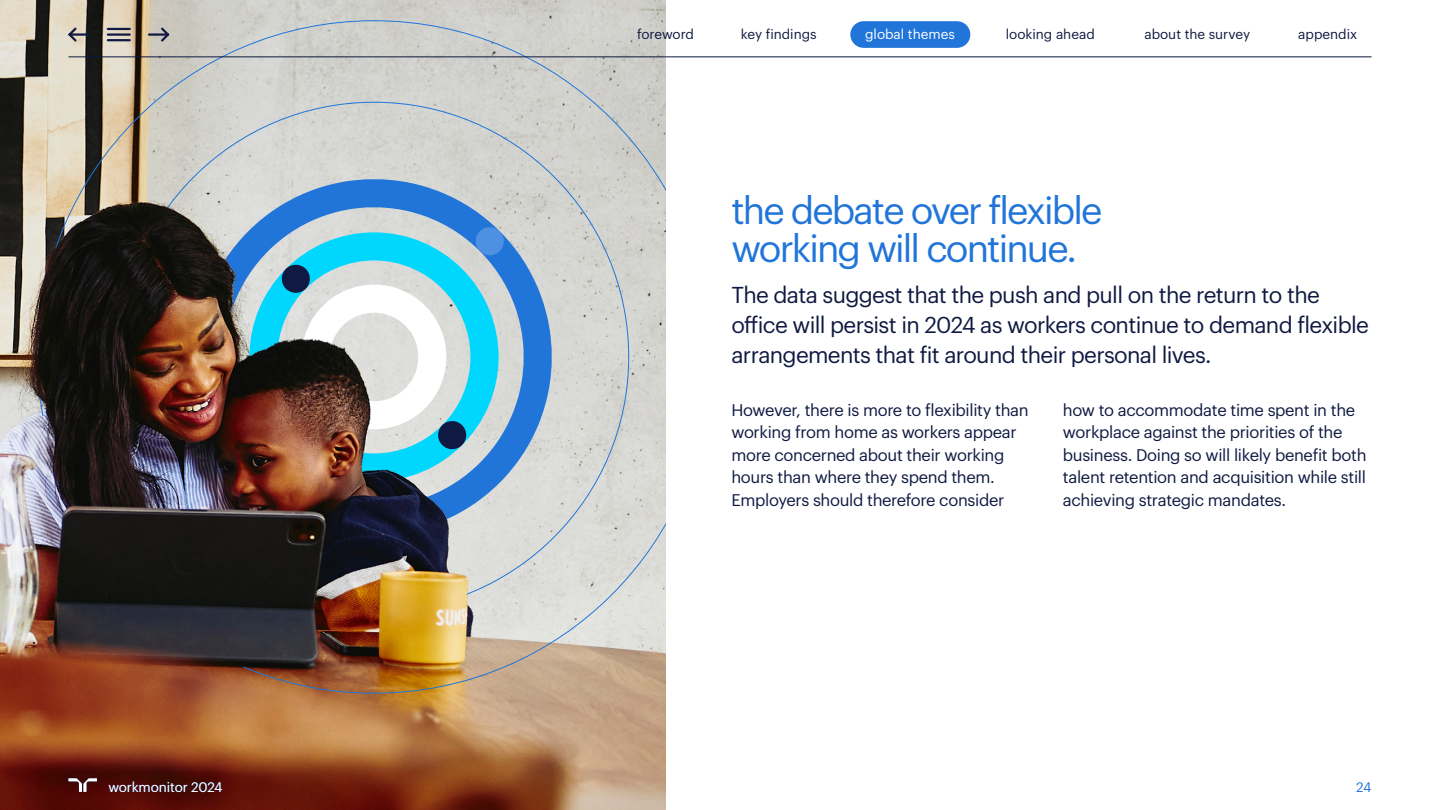
<style>
.page{position:relative;width:1440px;height:810px;background:#fff}
.page>*{position:absolute;margin:0;border:0;box-sizing:border-box;transform-origin:0 0}
.RS_WM_SubHead_Span{font:37.5px/37.5px "Graphik";letter-spacing:-.05em;color:#2175d9}
.RS_WM_Intro_Highlights{font:22.5px/30px "Graphik";letter-spacing:-.03em;color:#0f1941}
.RS_WM_Bodycopy{font:16.5px/22.5px "Graphik";letter-spacing:-.02em;color:#0f1941}
.t1{font:13.5px "Graphik";color:#0f1941}
.t2{font:13.5px "Graphik";letter-spacing:-.01em;color:#fff}
.t3{font:13.5px "Graphik";color:#2175d9}
</style>
<div class="page">
<img style="left:0;top:0;width:666px;height:106px">
<svg style="left:38px;top:21px;width:628px;height:85px;background:#c5c5bf"></svg>
<img style="left:0;top:106px;width:666px;height:704px">
<hr style="left:68px;top:57px;width:1304px;height:1px;background:#0f1941">
<hr style="left:107px;top:39px;width:24px;height:2px;background:#0f1941">
<hr style="left:107px;top:28px;width:24px;height:2px;background:#0f1941">
<hr style="left:107px;top:33px;width:24px;height:3px;background:#0f1941">
<svg style="left:68px;top:28px;width:9px;height:14px"></svg>
<hr style="left:68px;top:33px;width:22px;height:3px;background:#0f1941">
<svg style="left:161px;top:28px;width:8px;height:14px"></svg>
<hr style="left:148px;top:33px;width:21px;height:3px;background:#0f1941">
<div style="left:850px;top:21px;width:120px;height:27px;background:#2175d9;border-radius:13px"></div>
<svg style="left:68px;top:778px;width:29px;height:14px"></svg>
<p class="t2" style="left:108px;top:777px;width:116px">workmonitor 2024</p>
<p class="t1" style="left:637px;top:24px;width:59px">foreword</p>
<p class="t1" style="left:741px;top:24px;width:77px">key findings</p>
<p class="t2" style="left:865px;top:24px;width:91px">global themes</p>
<p class="t1" style="left:1006px;top:24px;width:91px">looking ahead</p>
<p class="t1" style="left:1144px;top:24px;width:107px">about the survey</p>
<p class="t1" style="left:1298px;top:24px;width:60px">appendix</p>
<p class="RS_WM_SubHead_Span" style="left:731px;top:189px;width:372px">the debate over flexible working will continue.</p>
<p class="RS_WM_Intro_Highlights" style="left:731px;top:278px;width:639px">The data suggest that the push and pull on the return to the office will persist in 2024 as workers continue to demand flexible arrangements that fit around their personal lives.</p>
<p class="RS_WM_Bodycopy" style="left:731px;top:397px;width:299px">However, there is more to flexibility than working from home as workers appear more concerned about their working hours than where they spend them.<br>Employers should therefore consider</p>
<p class="RS_WM_Bodycopy" style="left:1063px;top:397px;width:305px">how to accommodate time spent in the workplace against the priorities of the business. Doing so will likely benefit both talent retention and acquisition while still achieving strategic mandates.</p>
<p class="t3" style="left:1356px;top:777px;width:17px">24</p>
</div>
